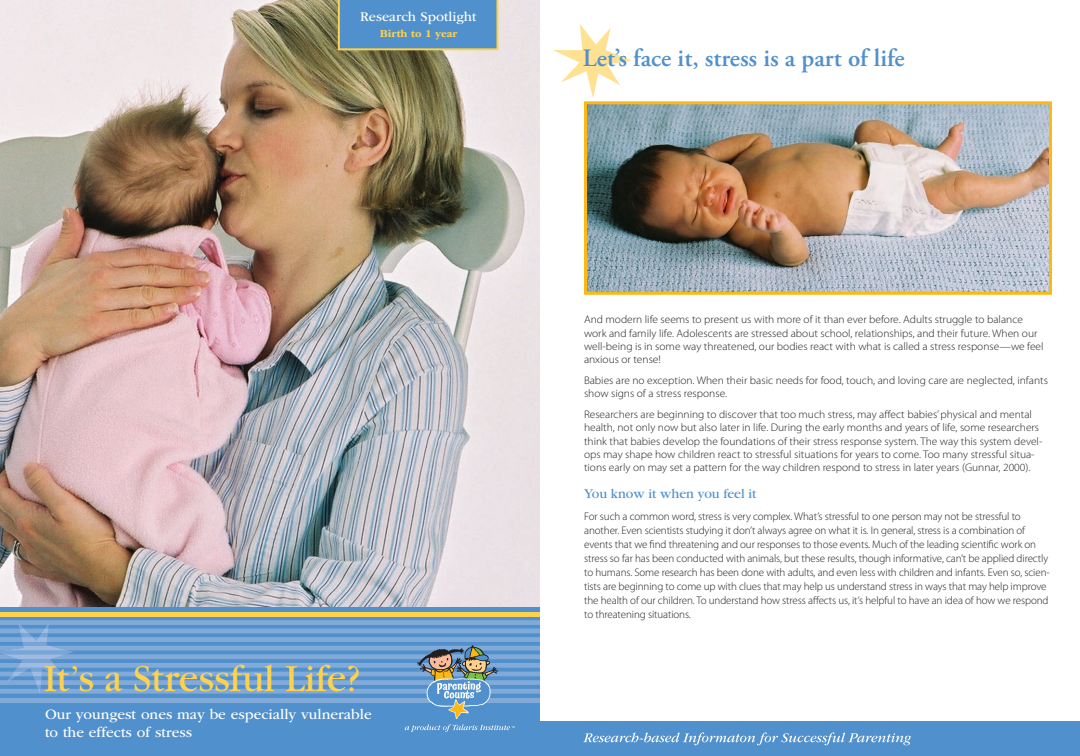
<style>
.page{position:relative;width:1080px;height:756px;background:#fff}
.page>*{position:absolute;margin:0;border:0;box-sizing:border-box;transform-origin:0 0}
.t1{font:40px "Garamond";color:#fed24c}
.t2{font:600 25px "Adobe Garamond Pro";color:#5090cc}
.t3{font:15px/18px "ITC Garamond Std";color:#fff}
.t4{font:14px "Garamond";color:#5090cc}
.t5{font:14px "ITC Garamond Std";color:#fff}
.t6{font:300 11px/13.2px "Myriad Pro";letter-spacing:-.005em;color:#231f20;scale:1.04 1}
.t7{font:300 11px/14px "Myriad Pro";letter-spacing:-.005em;color:#231f20}
.t8{font:700 11px "ITC Garamond Std";color:#fed24c}
</style>
<div class="page">
<img style="left:1px;top:0;width:539px;height:608px">
<div style="left:0;top:608px;width:540px;height:148px;background:#5090cc"></div>
<div style="left:0;top:612px;width:540px;height:5px;background:#fed24c"></div>
<div style="left:338px;top:0;width:160px;height:50px;background:#5090cc"></div>
<svg style="left:0;top:620px;width:540px;height:112px"></svg>
<div style="left:540px;top:721px;width:540px;height:35px;background:#5090cc"></div>
<svg style="left:583px;top:732px;width:328px;height:13px"></svg>
<svg style="left:553px;top:24px;width:78px;height:74px"></svg>
<img style="left:588px;top:105px;width:460px;height:186px">
<div style="left:584px;top:101px;width:468px;height:194px;border:3px solid #fcb814"></div>
<p class="t5" style="left:360px;top:9px;width:118px">Research Spotlight</p>
<p class="t8" style="left:380px;top:27px;width:79px">Birth to 1 year</p>
<p class="t1" style="left:44px;top:658px;width:318px">It’s a Stressful Life?</p>
<p class="t3" style="left:45px;top:705px;width:328px">Our youngest ones may be especially vulnerable to the effects of stress</p>
<p class="t2" style="left:583px;top:44px;width:324px">Let’s face it, stress is a part of life</p>
<p class="t6" style="left:584px;top:313px;width:443px">And modern life seems to present us with more of it than ever before. Adults struggle to balance work and family life. Adolescents are stressed about school, relationships, and their future. When our well-being is in some way threatened, our bodies react with what is called a stress response—we feel anxious or tense!</p>
<p class="t6" style="left:584px;top:374px;width:448px">Babies are no exception. When their basic needs for food, touch, and loving care are neglected, infants show signs of a stress response.</p>
<p class="t6" style="left:584px;top:408px;width:442px">Researchers are beginning to discover that too much stress, may affect babies’ physical and mental health, not only now but also later in life. During the early months and years of life, some researchers think that babies develop the foundations of their stress response system. The way this system devel&shy;ops may shape how children react to stressful situations for years to come. Too many stressful situa&shy;tions early on may set a pattern for the way children respond to stress in later years (Gunnar, 2000).</p>
<p class="t4" style="left:584px;top:486px;width:174px">You know it when you feel it</p>
<p class="t7" style="left:584px;top:510px;width:467px">For such a common word, stress is very complex. What’s stressful to one person may not be stressful to another. Even scientists studying it don’t always agree on what it is. In general, stress is a combination of events that we find threatening and our responses to those events. Much of the leading scientific work on stress so far has been conducted with animals, but these results, though informative, can’t be applied directly to humans. Some research has been done with adults, and even less with children and infants. Even so, scien&shy;tists are beginning to come up with clues that may help us understand stress in ways that may help improve the health of our children. To understand how stress affects us, it’s helpful to have an idea of how we respond to threatening situations.</p>
</div>
